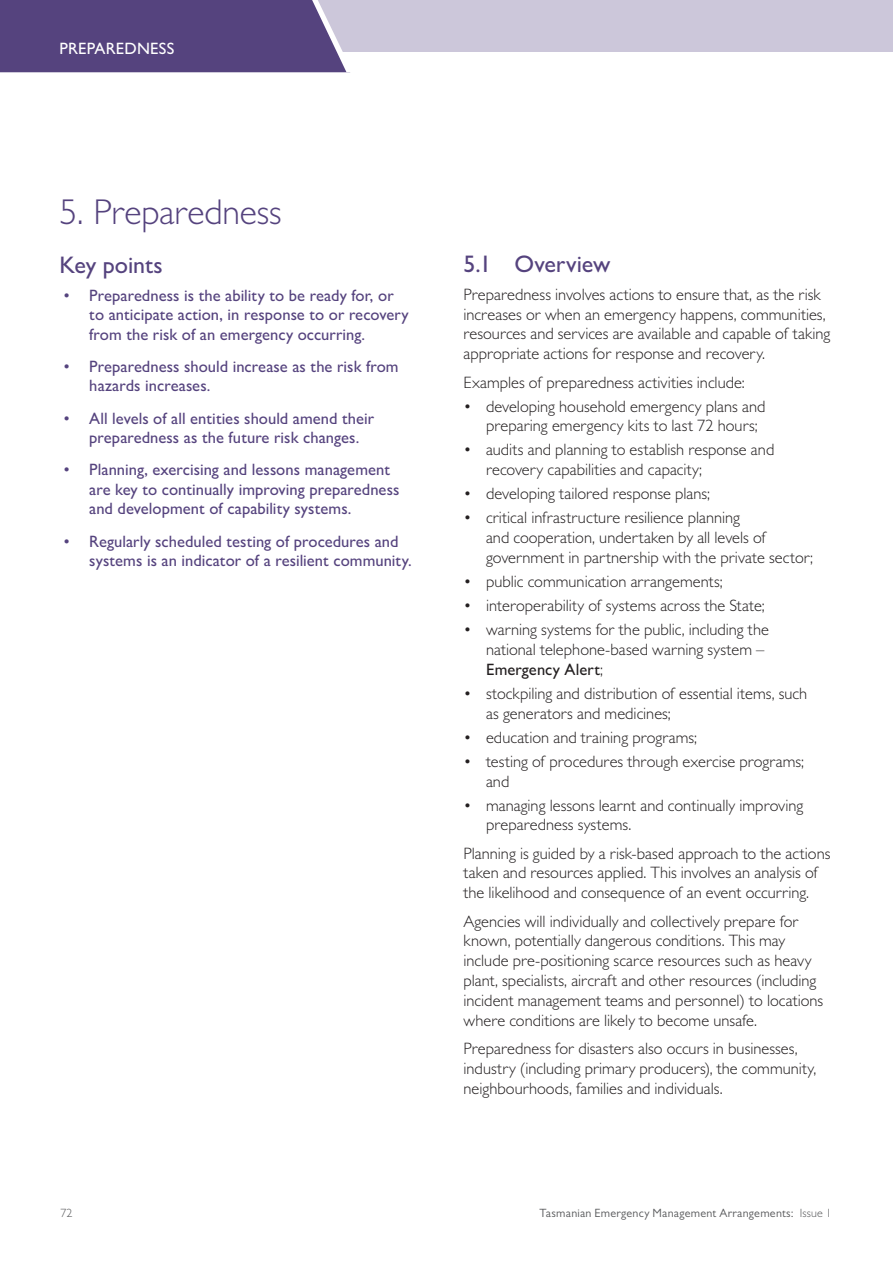
<style>
.page{position:relative;width:893px;height:1263px;background:#fff}
.page>*{position:absolute;margin:0;border:0;box-sizing:border-box;transform-origin:0 0}
.t1{font:300 36px "Gill Sans MT Pro";letter-spacing:-.005em;color:#55437e}
.Key_Points{font:500 24px "Gill Sans MT Pro";letter-spacing:-.005em;color:#55437e}
.Body{font:300 16.5px/19.8px "Gill Sans MT Pro";color:#231f20}
.t2{font:500 16.5px/19.5px "Gill Sans MT Pro";letter-spacing:.005em;color:#55437e}
.t3{font:500 16.5px "Gill Sans MT Pro";letter-spacing:.01em;color:#fff}
.t4{font:12px "Gill Sans MT Pro";letter-spacing:.025em;color:#58595b}
.t5{font:300 12px "Gill Sans MT Pro";color:#58595b}
.s1{font-weight:500}
.s2{font-weight:300}
</style>
<div class="page">
<div style="left:0;top:0;width:893px;height:52px;background:#ccc7da"></div>
<div style="left:0;top:0;width:347px;height:72px;background:#55437e"></div>
<p class="t3" style="left:60px;top:39px;width:116px">PREPAREDNESS</p>
<p class="t1" style="left:60px;top:191px;width:224px">5. Preparedness</p>
<h2 class="Key_Points" style="left:60px;top:250px;width:105px">Key points</h2>
<p class="t2" style="left:89px;top:285px;width:321px;text-indent:-26px">• Preparedness is the ability to be ready for, or to anticipate action, in response to or recovery from the risk of an emergency occurring.</p>
<p class="t2" style="left:89px;top:356px;width:311px;text-indent:-26px">• Preparedness should increase as the risk from hazards increases.</p>
<p class="t2" style="left:89px;top:408px;width:286px;text-indent:-26px">• All levels of all entities should amend their preparedness as the future risk changes.</p>
<p class="t2" style="left:89px;top:460px;width:312px;text-indent:-26px">• Planning, exercising and lessons management are key to continually improving preparedness and development of capability systems.</p>
<p class="t2" style="left:89px;top:531px;width:324px;text-indent:-26px">• Regularly scheduled testing of procedures and systems is an indicator of a resilient community.</p>
<p class="Key_Points" style="left:463px;top:249px;width:148px">5.1 Overview</p>
<p class="Body" style="left:463px;top:284px;width:368px">Preparedness involves actions to ensure that, as the risk increases or when an emergency happens, communities, resources and services are available and capable of taking appropriate actions for response and recovery.</p>
<p class="Body" style="left:463px;top:372px;width:283px">Examples of preparedness activities include:</p>
<p class="Body" style="left:486px;top:396px;width:281px;text-indent:-22px">• developing household emergency plans and preparing emergency kits to last 72 hours;</p>
<p class="Body" style="left:486px;top:440px;width:290px;text-indent:-22px">• audits and planning to establish response and recovery capabilities and capacity;</p>
<p class="Body" style="left:463px;top:484px;width:248px">• developing tailored response plans;</p>
<p class="Body" style="left:486px;top:508px;width:329px;text-indent:-22px">• critical infrastructure resilience planning<br>and cooperation, undertaken by all levels of government in partnership with the private sector;</p>
<p class="Body" style="left:463px;top:571px;width:261px">• public communication arrangements;</p>
<p class="Body" style="left:463px;top:595px;width:303px">• interoperability of systems across the State;</p>
<p class="Body" style="left:486px;top:619px;width:284px;text-indent:-22px">• warning systems for the public, including the national telephone-based warning system –<br><span class="s1">Emergency Alert</span>;</p>
<p class="Body" style="left:486px;top:683px;width:323px;text-indent:-22px">• stockpiling and distribution of essential items, such as generators and medicines;</p>
<p class="Body" style="left:463px;top:727px;width:235px">• education and training programs;</p>
<p class="Body" style="left:486px;top:751px;width:320px;text-indent:-22px">• testing of procedures through exercise programs; and</p>
<p class="Body" style="left:486px;top:795px;width:319px;text-indent:-22px">• managing lessons learnt and continually improving preparedness systems.</p>
<p class="Body" style="left:463px;top:843px;width:368px">Planning is guided by a risk-based approach to the actions taken and resources applied. This involves an analysis of the likelihood and consequence of an event occurring.</p>
<p class="Body" style="left:463px;top:911px;width:361px">Agencies will individually and collectively prepare for known, potentially dangerous conditions. This may include pre-positioning scarce resources such as heavy plant, specialists, aircraft and other resources (including incident management teams and personnel) to locations where conditions are likely to become unsafe.</p>
<p class="Body" style="left:463px;top:1038px;width:354px">Preparedness for disasters also occurs in businesses, industry (including primary producers), the community, neighbourhoods, families and individuals.</p>
<p class="t5" style="left:60px;top:1206px;width:14px">72</p>
<p class="t4" style="left:540px;top:1206px;width:294px">Tasmanian Emergency Management Arrangements: <span class="s2">Issue 1</span></p>
</div>
